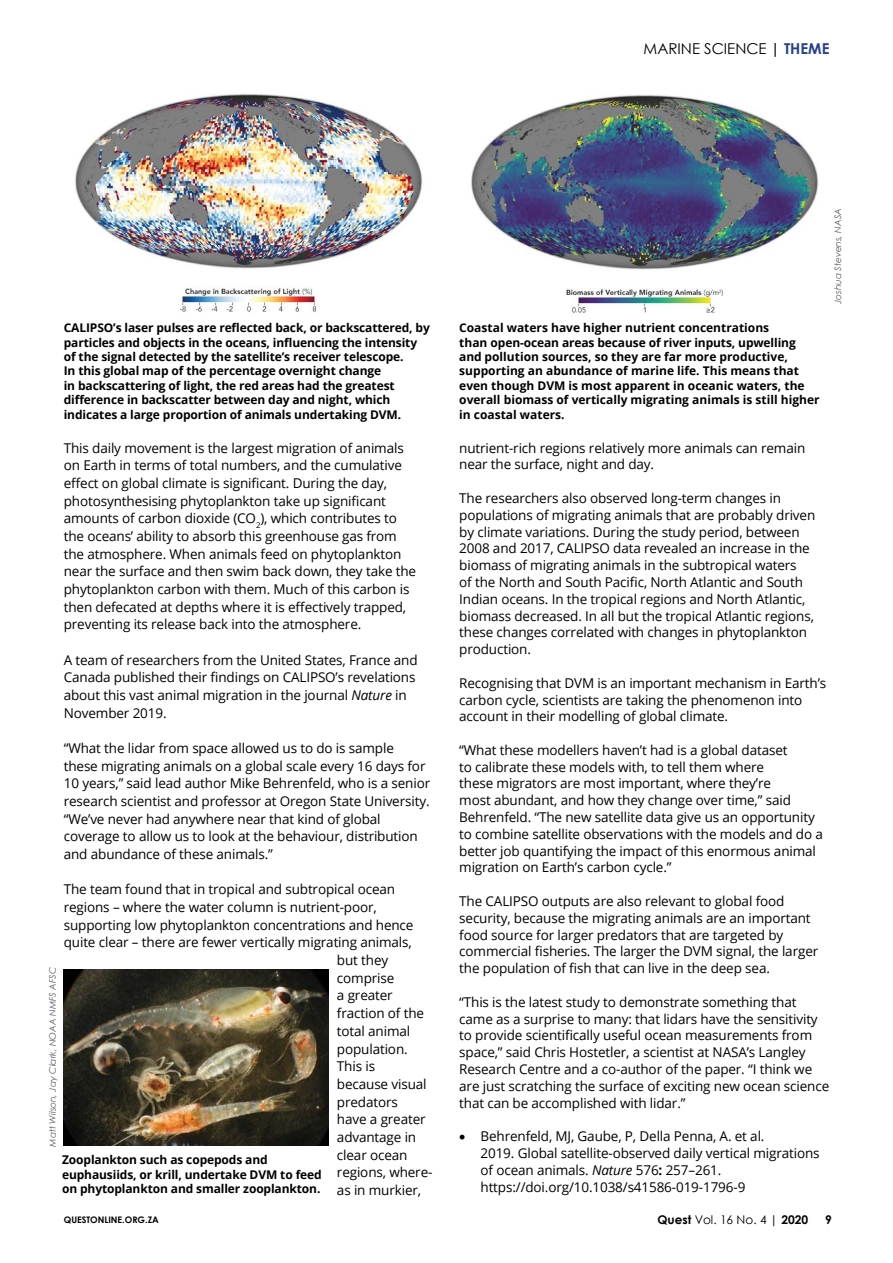
<style>
.page{position:relative;width:893px;height:1263px;background:#fff}
.page>*{position:absolute;margin:0;border:0;box-sizing:border-box;transform-origin:0 0}
.t1{font:15px "Century Gothic";color:#000}
.t2{font:13.5px/16.8px "Open Sans";letter-spacing:-.01em;color:#000}
.t3{font:700 12px/14.4px "Open Sans";letter-spacing:-.01em;color:#000}
.t4{font:12px "Century Gothic";color:#000}
.t5{font:700 12px "Century Gothic";color:#000}
.t6{font:italic 9px "Century Gothic";color:#58595b}
.t7{font:700 9px "Century Gothic";color:#000}
.s1{font-weight:700}
.s2{font-weight:700;color:#25408f}
.s3{font-style:italic}
</style>
<div class="page">
<img style="left:64px;top:969px;width:264px;height:177px">
<img style="left:75px;top:93px;width:348px;height:219px">
<img style="left:471px;top:95px;width:348px;height:218px">
<p class="t1" style="left:644px;top:38px;width:188px">MARINE SCIENCE <span class="s1">|</span> <span class="s2">THEME</span></p>
<p class="t3" style="left:64px;top:320px;width:368px">CALIPSO’s laser pulses are reflected back, or backscattered, by particles and objects in the oceans, influencing the intensity of the signal detected by the satellite’s receiver telescope.<br>In this global map of the percentage overnight change<br>in backscattering of light, the red areas had the greatest difference in backscatter between day and night, which indicates a large proportion of animals undertaking DVM.</p>
<p class="t3" style="left:459px;top:320px;width:362px">Coastal waters have higher nutrient concentrations<br>than open-ocean areas because of river inputs, upwelling and pollution sources, so they are far more productive, supporting an abundance of marine life. This means that even though DVM is most apparent in oceanic waters, the overall biomass of vertically migrating animals is still higher in coastal waters.</p>
<p class="t6" style="left:831px;top:304px;width:98px;rotate:-90deg">Joshua Stevens, NASA</p>
<p class="t2" style="left:64px;top:438px;width:354px;line-height:17.7px">This daily movement is the largest migration of animals on Earth in terms of total numbers, and the cumulative effect on global climate is significant. During the day, photosynthesising phytoplankton take up significant amounts of carbon dioxide (CO<sub>2</sub>), which contributes to the oceans’ ability to absorb this greenhouse gas from the atmosphere. When animals feed on phytoplankton near the surface and then swim back down, they take the phytoplankton carbon with them. Much of this carbon is then defecated at depths where it is effectively trapped, preventing its release back into the atmosphere.</p>
<p class="t2" style="left:64px;top:651px;width:355px;line-height:17.7px">A team of researchers from the United States, France and Canada published their findings on CALIPSO’s revelations about this vast animal migration in the journal <span class="s3">Nature</span> in November 2019.</p>
<p class="t2" style="left:64px;top:739px;width:368px;line-height:17.7px">“What the lidar from space allowed us to do is sample these migrating animals on a global scale every 16 days for 10 years,” said lead author Mike Behrenfeld, who is a senior research scientist and professor at Oregon State University. “We’ve never had anywhere near that kind of global coverage to allow us to look at the behaviour, distribution and abundance of these animals.”</p>
<p class="t2" style="left:64px;top:881px;width:333px">The team found that in tropical and subtropical ocean</p>
<p class="t2" style="left:64px;top:898px;width:315px">regions – where the water column is nutrient-poor,</p>
<p class="t2" style="left:64px;top:916px;width:351px">supporting low phytoplankton concentrations and hence</p>
<p class="t2" style="left:64px;top:934px;width:350px">quite clear – there are fewer vertically migrating animals,</p>
<p class="t2" style="left:337px;top:951px;width:53px">but they</p>
<p class="t2" style="left:337px;top:969px;width:59px">comprise</p>
<p class="t2" style="left:337px;top:987px;width:57px">a greater</p>
<p class="t2" style="left:337px;top:1004px;width:89px">fraction of the</p>
<p class="t2" style="left:337px;top:1022px;width:75px">total animal</p>
<p class="t2" style="left:337px;top:1040px;width:72px">population.</p>
<p class="t2" style="left:337px;top:1057px;width:40px">This is</p>
<p class="t2" style="left:337px;top:1075px;width:91px">because visual</p>
<p class="t2" style="left:337px;top:1093px;width:62px">predators</p>
<p class="t2" style="left:337px;top:1110px;width:90px">have a greater</p>
<p class="t2" style="left:337px;top:1128px;width:81px">advantage in</p>
<p class="t2" style="left:337px;top:1146px;width:72px">clear ocean</p>
<p class="t2" style="left:337px;top:1163px;width:97px">regions, where-</p>
<p class="t2" style="left:337px;top:1181px;width:86px">as in murkier,</p>
<p class="t6" style="left:46px;top:1147px;width:181px;rotate:-90deg">Matt Wilson, Jay Clark, NOAA NMFS AFSC</p>
<p class="t3" style="left:62px;top:1152px;width:261px">Zooplankton such as copepods and euphausiids, or krill, undertake DVM to feed on phytoplankton and smaller zooplankton.</p>
<p class="t2" style="left:459px;top:439px;width:348px">nutrient-rich regions relatively more animals can remain near the surface, night and day.</p>
<p class="t2" style="left:459px;top:489px;width:358px">The researchers also observed long-term changes in populations of migrating animals that are probably driven by climate variations. During the study period, between 2008 and 2017, CALIPSO data revealed an increase in the biomass of migrating animals in the subtropical waters<br>of the North and South Pacific, North Atlantic and South Indian oceans. In the tropical regions and North Atlantic, biomass decreased. In all but the tropical Atlantic regions, these changes correlated with changes in phytoplankton production.</p>
<p class="t2" style="left:459px;top:674px;width:368px">Recognising that DVM is an important mechanism in Earth’s carbon cycle, scientists are taking the phenomenon into account in their modelling of global climate.</p>
<p class="t2" style="left:459px;top:741px;width:365px">“What these modellers haven’t had is a global dataset<br>to calibrate these models with, to tell them where<br>these migrators are most important, where they’re<br>most abundant, and how they change over time,” said Behrenfeld. “The new satellite data give us an opportunity to combine satellite observations with the models and do a better job quantifying the impact of this enormous animal migration on Earth’s carbon cycle.”</p>
<p class="t2" style="left:459px;top:892px;width:360px">The CALIPSO outputs are also relevant to global food security, because the migrating animals are an important food source for larger predators that are targeted by commercial fisheries. The larger the DVM signal, the larger the population of fish that can live in the deep sea.</p>
<p class="t2" style="left:459px;top:993px;width:371px">“This is the latest study to demonstrate something that came as a surprise to many: that lidars have the sensitivity to provide scientifically useful ocean measurements from space,” said Chris Hostetler, a scientist at NASA’s Langley Research Centre and a co-author of the paper. “I think we are just scratching the surface of exciting new ocean science that can be accomplished with lidar.”</p>
<p class="t2" style="left:480px;top:1127px;width:341px;text-indent:-21px">• Behrenfeld, MJ, Gaube, P, Della Penna, A. et al.<br>2019. Global satellite-observed daily vertical migrations of ocean animals. <span class="s3">Nature</span> 576<span class="s1">:</span> 257–261. https://doi.org/10.1038/s41586-019-1796-9</p>
<p class="t7" style="left:64px;top:1213px;width:97px">QUESTONLINE.ORG.ZA</p>
<p class="t4" style="left:657px;top:1211px;width:152px"><span class="s1">Quest</span> Vol. 16 No. 4 | <span class="s1">2020</span></p>
<p class="t5" style="left:825px;top:1210px;width:8px">9</p>
</div>
